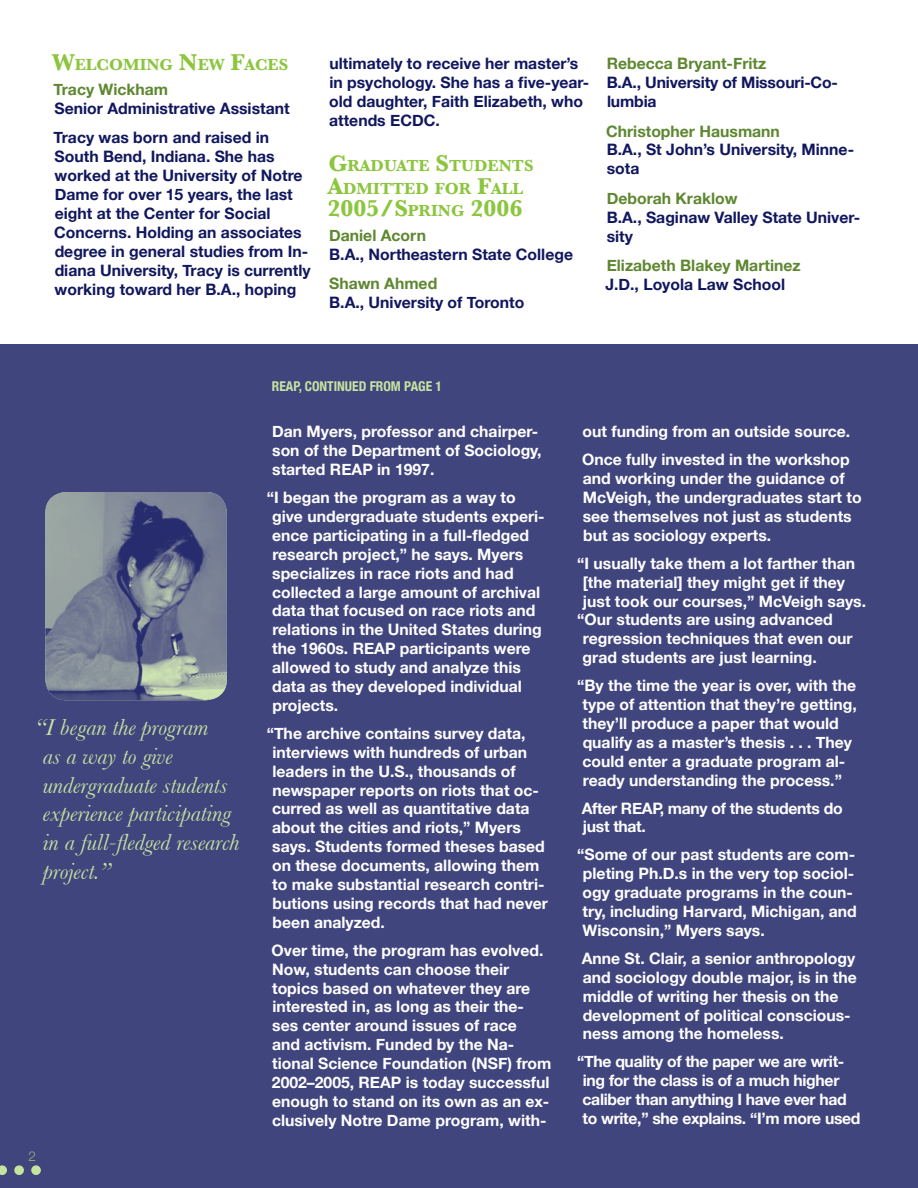
<style>
.page{position:relative;width:918px;height:1188px;background:#fff}
.page>*{position:absolute;margin:0;border:0;box-sizing:border-box;transform-origin:0 0}
.t1{font:italic 24px/28.8px "Baskerville";color:#c6e39f}
.t2{font:700 24px "Baskerville";color:#8cc63f}
.t3{font:700 16.8px/22.5px "Baskerville";color:#8cc63f}
.t4{font:700 15.75px/18.9px "Helvetica Neue";color:#fff}
.t5{font:700 15.75px/18.9px "Helvetica Neue";color:#11175e}
.t6{font:700 15.75px/18.9px "Helvetica Neue";letter-spacing:-.02em;color:#fff}
.t7{font:700 15.75px "Helvetica Neue";color:#5e8731}
.t8{font:700 condensed 13.5px "Helvetica Neue";color:#c6e39f}
.s1{font-size:24px}
.s2{font-size:16.8px}
</style>
<div class="page">
<div style="left:0;top:344px;width:918px;height:844px;background:#41457e"></div>
<img style="left:46px;top:492px;width:181px;height:208px;border-radius:21px">
<svg style="left:0;top:1165px;width:7px;height:10px"></svg>
<div style="left:14px;top:1165px;width:10px;height:10px;background:#c6e39f;border-radius:50%"></div>
<div style="left:31px;top:1165px;width:10px;height:10px;background:#c6e39f;border-radius:50%"></div>
<svg style="left:29px;top:1151px;width:6px;height:10px"></svg>
<p class="t3" style="left:52px;top:53px;width:237px"><span class="s1">W</span>ELCOMING <span class="s1">N</span>EW <span class="s1">F</span>ACES</p>
<p class="t7" style="left:54px;top:80px;width:116px">Tracy Wickham</p>
<p class="t5" style="left:54px;top:93px;width:237px;line-height:29.4px">Senior Administrative Assistant<br>Tracy was born and raised in</p>
<p class="t5" style="left:54px;top:147px;width:258px">South Bend, Indiana. She has worked at the University of Notre<br>Dame for over 15 years, the last eight at the Center for Social<br>Concerns. Holding an associates degree in general studies from In&shy;diana University, Tracy is currently working toward her B.A., hoping</p>
<p class="t5" style="left:329px;top:54px;width:262px">ultimately to receive her master’s in psychology. She has a five-year&shy;old daughter, Faith Elizabeth, who attends ECDC.</p>
<p class="t3" style="left:328px;top:154px;width:207px"><span class="s1">G</span>RADUATE <span class="s1">S</span>TUDENTS<br><span class="s1">A</span>DMITTED FOR <span class="s1">F</span>ALL</p>
<h1 class="t2" style="left:327px;top:194px;width:197px">2005/S<span class="s2">PRING</span> 2006</h1>
<p class="t7" style="left:329px;top:226px;width:98px">Daniel Acorn</p>
<p class="t5" style="left:329px;top:244px;width:245px">B.A., Northeastern State College</p>
<p class="t7" style="left:329px;top:274px;width:110px">Shawn Ahmed</p>
<p class="t5" style="left:329px;top:293px;width:197px">B.A., University of Toronto</p>
<p class="t7" style="left:607px;top:54px;width:161px">Rebecca Bryant-Fritz</p>
<p class="t5" style="left:607px;top:73px;width:233px">B.A., University of Missouri-Co&shy;lumbia</p>
<p class="t7" style="left:606px;top:121px;width:175px">Christopher Hausmann</p>
<p class="t5" style="left:607px;top:140px;width:249px">B.A., St John’s University, Minne&shy;sota</p>
<p class="t7" style="left:607px;top:188px;width:132px">Deborah Kraklow</p>
<p class="t5" style="left:607px;top:207px;width:255px">B.A., Saginaw Valley State Univer&shy;sity</p>
<p class="t7" style="left:607px;top:256px;width:195px">Elizabeth Blakey Martinez</p>
<p class="t5" style="left:605px;top:274px;width:181px">J.D., Loyola Law School</p>
<p class="t8" style="left:272px;top:378px;width:171px">REAP, CONTINUED FROM PAGE 1</p>
<h1 class="t1" style="left:43px;top:713px;width:198px;text-indent:-8px">“I began the program<br>as a way to give undergraduate students experience participating in a full-fledged research project.”</h1>
<p class="t4" style="left:272px;top:422px;width:271px">Dan Myers, professor and chairper&shy;son of the Department of Sociology, started REAP in 1997.</p>
<p class="t4" style="left:272px;top:488px;width:274px;text-indent:-5px">“I began the program as a way to give undergraduate students experi&shy;ence participating in a full-fledged research project,” he says. Myers specializes in race riots and had collected a large amount of archival data that focused on race riots and relations in the United States during the 1960s. REAP participants were allowed to study and analyze this data as they developed individual projects.</p>
<p class="t4" style="left:272px;top:723px;width:277px;text-indent:-5px">“The archive contains survey data, interviews with hundreds of urban leaders in the U.S., thousands of newspaper reports on riots that oc&shy;curred as well as quantitative data about the cities and riots,” Myers says. Students formed theses based on these documents, allowing them to make substantial research contri&shy;butions using records that had never been analyzed.</p>
<p class="t4" style="left:272px;top:940px;width:281px">Over time, the program has evolved.<br>Now, students can choose their topics based on whatever they are interested in, as long as their the&shy;ses center around issues of race<br>and activism. Funded by the Na&shy;tional Science Foundation (NSF) from 2002–2005, REAP is today successful enough to stand on its own as an ex&shy;clusively Notre Dame program, with-</p>
<p class="t4" style="left:582px;top:417px;width:270px;line-height:27.9px">out funding from an outside source.<br>Once fully invested in the workshop</p>
<p class="t4" style="left:583px;top:469px;width:281px">and working under the guidance of McVeigh, the undergraduates start to see themselves not just as students but as sociology experts.</p>
<p class="t4" style="left:577px;top:553px;width:279px">“I usually take them a lot farther than</p>
<p class="t4" style="left:583px;top:572px;width:264px">[the material] they might get if they</p>
<p class="t4" style="left:583px;top:591px;width:285px">just took our courses,” McVeigh says.</p>
<p class="t4" style="left:577px;top:610px;width:257px">“Our students are using advanced</p>
<p class="t4" style="left:583px;top:629px;width:271px">regression techniques that even our</p>
<p class="t4" style="left:583px;top:648px;width:236px">grad students are just learning.</p>
<p class="t4" style="left:583px;top:676px;width:276px;text-indent:-5px">“By the time the year is over, with the type of attention that they’re getting, they’ll produce a paper that would qualify as a master’s thesis . . . They could enter a graduate program al&shy;ready understanding the process.”</p>
<p class="t6" style="left:582px;top:798px;width:262px">After REAP, many of the students do just that.</p>
<p class="t4" style="left:582px;top:845px;width:276px;text-indent:-5px">“Some of our past students are com&shy;pleting Ph.D.s in the very top sociol&shy;ogy graduate programs in the coun&shy;try, including Harvard, Michigan, and Wisconsin,” Myers says.</p>
<p class="t4" style="left:582px;top:948px;width:277px">Anne St. Clair, a senior anthropology and sociology double major, is in the middle of writing her thesis on the development of political conscious&shy;ness among the homeless.</p>
<p class="t6" style="left:583px;top:1052px;width:279px;text-indent:-5px">“The quality of the paper we are writ&shy;ing for the class is of a much higher caliber than anything I have ever had to write,” she explains. “I’m more used</p>
</div>
